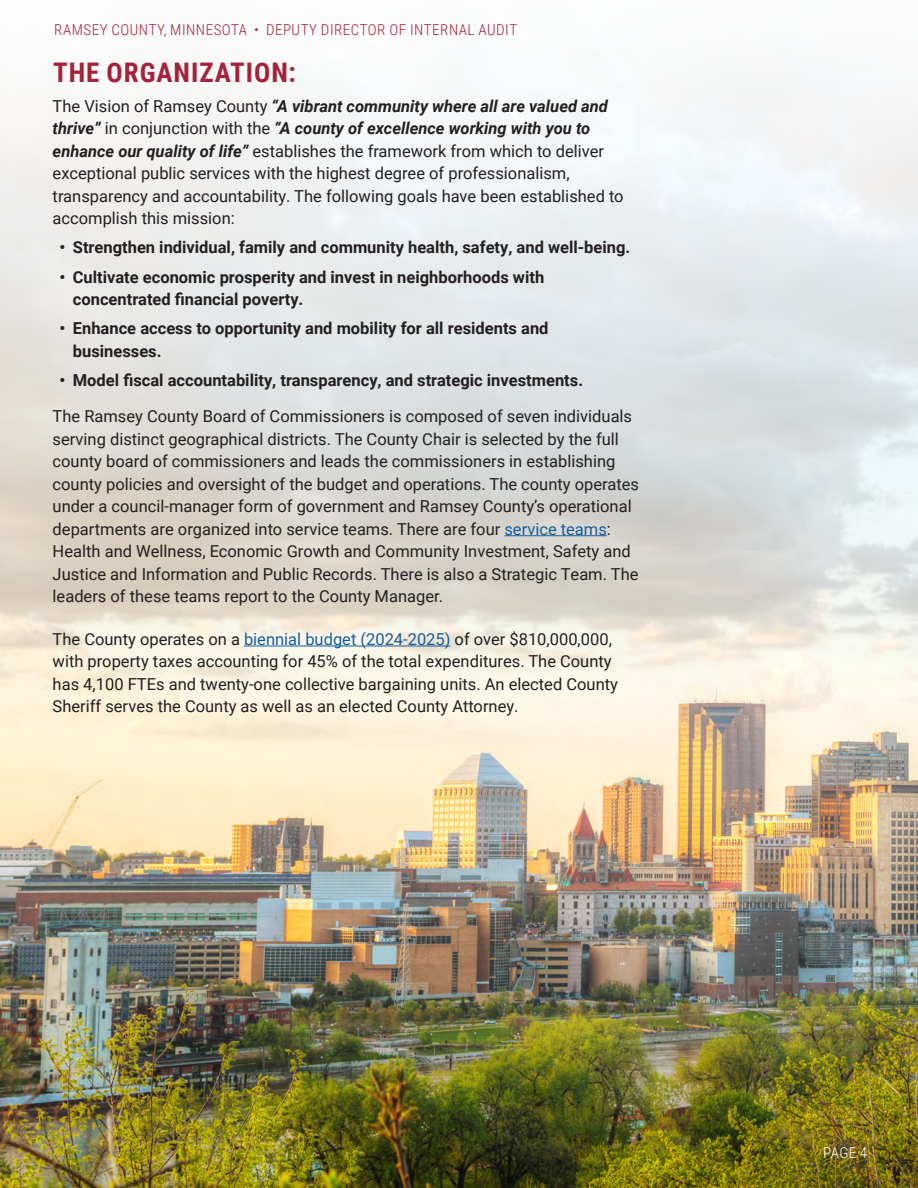
<style>
.page{position:relative;width:918px;height:1188px;background:#fff}
.page>*{position:absolute;margin:0;border:0;box-sizing:border-box;transform-origin:0 0}
.Header1{font:700 27px "Roboto Condensed";letter-spacing:.035em;color:#a52238}
.Text_11{font:16.5px/22.5px "Roboto";color:#231f20}
.t1{font:700 16.5px/22.5px "Roboto";color:#231f20}
.Header1-2{font:300 15px "Roboto Condensed";letter-spacing:.035em;color:#a52238}
.Header1-3{font:300 15px "Roboto Condensed";color:#fff}
.s1{font-weight:700;font-style:italic}
.s2{color:#175d9e}
</style>
<div class="page">
<img style="left:0;top:70px;width:918px;height:1118px">
<hr style="left:504px;top:535px;width:103px;height:1px;background:#175d9e">
<hr style="left:244px;top:646px;width:206px;height:1px;background:#175d9e">
<p class="Header1-2" style="left:54px;top:20px;width:464px">RAMSEY COUNTY, MINNESOTA • DEPUTY DIRECTOR OF INTERNAL AUDIT</p>
<p class="Header1" style="left:53px;top:54px;width:244px">THE ORGANIZATION:</p>
<p class="Text_11" style="left:53px;top:94px;width:573px">The Vision of Ramsey County <span class="s1">“A vibrant community where all are valued and thrive”</span> in conjunction with the <span class="s1">“A county of excellence working with you to enhance our quality of life”</span> establishes the framework from which to deliver exceptional public services with the highest degree of professionalism, transparency and accountability. The following goals have been established to accomplish this mission:</p>
<p class="t1" style="left:59px;top:236px;width:572px">• Strengthen individual, family and community health, safety, and well-being.</p>
<p class="t1" style="left:73px;top:265px;width:473px;text-indent:-14px">• Cultivate economic prosperity and invest in neighborhoods with concentrated financial poverty.</p>
<p class="t1" style="left:73px;top:317px;width:477px;text-indent:-14px">• Enhance access to opportunity and mobility for all residents and businesses.</p>
<p class="t1" style="left:59px;top:368px;width:525px">• Model fiscal accountability, transparency, and strategic investments.</p>
<p class="Text_11" style="left:53px;top:404px;width:588px">The Ramsey County Board of Commissioners is composed of seven individuals serving distinct geographical districts. The County Chair is selected by the full county board of commissioners and leads the commissioners in establishing county policies and oversight of the budget and operations. The county operates under a council-manager form of government and Ramsey County’s operational departments are organized into service teams. There are four <span class="s2">service teams</span>:<br>Health and Wellness, Economic Growth and Community Investment, Safety and Justice and Information and Public Records. There is also a Strategic Team. The leaders of these teams report to the County Manager.</p>
<p class="Text_11" style="left:53px;top:627px;width:567px">The County operates on a <span class="s2">biennial budget (2024-2025)</span> of over $810,000,000, with property taxes accounting for 45% of the total expenditures. The County has 4,100 FTEs and twenty-one collective bargaining units. An elected County Sheriff serves the County as well as an elected County Attorney.</p>
<p class="Header1-3" style="left:823px;top:1143px;width:46px">PAGE 4</p>
</div>
